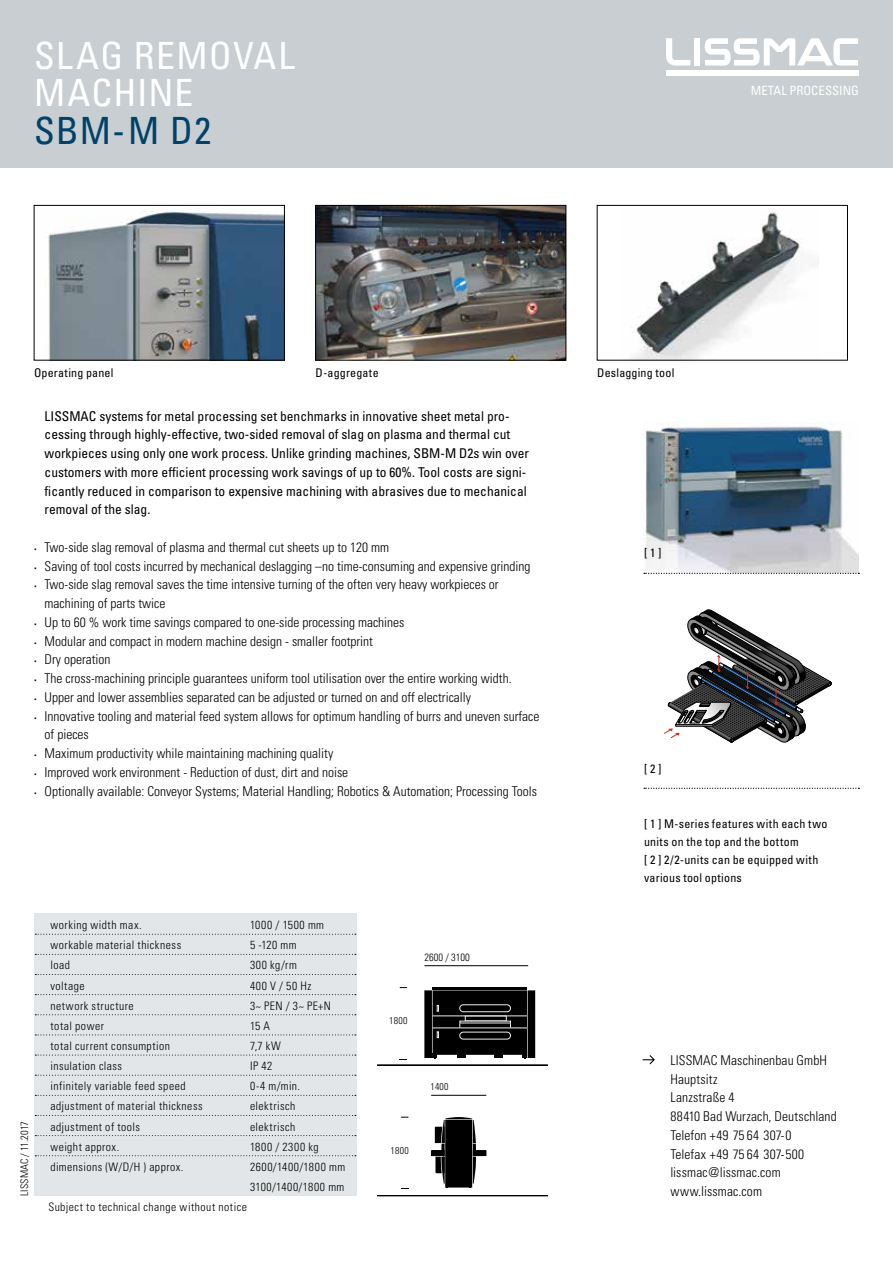
<style>
.page{position:relative;width:893px;height:1263px;background:#fff}
.page>*{position:absolute;margin:0;border:0;box-sizing:border-box;transform-origin:0 0}
.t1{font:condensed 37.5px/37.5px "Univers";letter-spacing:.035em;color:#fff}
.t2{font:condensed 37.5px "Univers";color:#00426a}
.t3{font:300 condensed 13.5px/18.8px "Univers";color:#000}
.t4{font:condensed 13.5px/18.8px "Univers";color:#000}
.t5{font:condensed 12.75px "Univers";color:#fff}
.t6{font:condensed 12px/18px "Univers";letter-spacing:.02em;color:#000}
.t7{font:300 condensed 11.7px/20.1px "Univers";letter-spacing:.04em;color:#000}
.t8{font:300 condensed 10.5px "Univers";color:#000}
.t9{font:300 condensed 9.75px "Univers";letter-spacing:.025em;color:#000}
.s1{font-weight:700;font-size:12px}
</style>
<div class="page">
<div style="left:0;top:0;width:893px;height:168px;background:#c8ced1"></div>
<img style="left:317px;top:207px;width:247px;height:151px">
<div style="left:315px;top:205px;width:251px;height:155px;border:1px solid #000"></div>
<img style="left:631px;top:212px;width:182px;height:146px">
<div style="left:597px;top:205px;width:251px;height:155px;border:1px solid #000"></div>
<img style="left:643px;top:421px;width:216px;height:152px">
<svg style="left:666px;top:38px;width:24px;height:28px"></svg>
<div style="left:694px;top:38px;width:6px;height:28px;background:#fff"></div>
<div style="left:666px;top:71px;width:192px;height:5px;background:#fff"></div>
<svg style="left:705px;top:38px;width:153px;height:28px"></svg>
<img style="left:48px;top:210px;width:235px;height:148px">
<div style="left:34px;top:205px;width:251px;height:155px;border:1px solid #000"></div>
<svg style="left:642px;top:1055px;width:13px;height:10px"></svg>
<div style="left:377px;top:1195px;width:171px;height:1px;border:1px solid #000"></div>
<div style="left:377px;top:1065px;width:171px;height:1px;border:1px solid #000"></div>
<div style="left:433px;top:990px;width:94px;height:65px;background:#000"></div>
<div style="left:465px;top:1015px;width:42px;height:6px;border:1px solid #ededed"></div>
<div style="left:459px;top:1004px;width:52px;height:8px;border:1px solid #ededed;border-radius:3px"></div>
<hr style="left:433px;top:987px;width:94px;height:3px;background:#000">
<svg style="left:433px;top:1055px;width:4px;height:3px"></svg>
<svg style="left:457px;top:1055px;width:8px;height:3px"></svg>
<svg style="left:523px;top:1055px;width:4px;height:3px"></svg>
<svg style="left:494px;top:1055px;width:8px;height:3px"></svg>
<div style="left:459px;top:1032px;width:52px;height:7px;border:1px solid #ededed;border-radius:3px"></div>
<div style="left:424px;top:990px;width:8px;height:68px;background:#000"></div>
<svg style="left:460px;top:1021px;width:51px;height:7px"></svg>
<hr style="left:460px;top:1023px;width:50px;height:1px;background:#ededed">
<hr style="left:432px;top:1015px;width:95px;height:1px;background:#ededed">
<hr style="left:432px;top:1027px;width:95px;height:1px;background:#ededed">
<svg style="left:437px;top:1005px;width:2px;height:6px"></svg>
<svg style="left:437px;top:1031px;width:2px;height:7px"></svg>
<hr style="left:424px;top:965px;width:104px;height:1px;background:#000">
<div style="left:528px;top:990px;width:7px;height:68px;background:#000"></div>
<hr style="left:431px;top:1095px;width:55px;height:1px;background:#000">
<svg style="left:431px;top:1117px;width:55px;height:71px"></svg>
<svg style="left:644px;top:573px;width:215px;height:1px"></svg>
<svg style="left:644px;top:788px;width:215px;height:1px"></svg>
<svg style="left:664px;top:609px;width:167px;height:133px"></svg>
<div style="left:34px;top:914px;width:322px;height:282px;background:#e2e6e9"></div>
<svg style="left:35px;top:1115px;width:321px;height:1px"></svg>
<svg style="left:35px;top:1095px;width:321px;height:1px"></svg>
<svg style="left:35px;top:1075px;width:321px;height:1px"></svg>
<svg style="left:35px;top:1054px;width:321px;height:1px"></svg>
<svg style="left:35px;top:1034px;width:321px;height:1px"></svg>
<svg style="left:35px;top:1014px;width:321px;height:1px"></svg>
<svg style="left:35px;top:994px;width:321px;height:1px"></svg>
<svg style="left:35px;top:974px;width:321px;height:1px"></svg>
<svg style="left:35px;top:954px;width:321px;height:1px"></svg>
<svg style="left:35px;top:1135px;width:321px;height:1px"></svg>
<svg style="left:35px;top:1155px;width:321px;height:1px"></svg>
<svg style="left:35px;top:934px;width:321px;height:1px"></svg>
<h1 class="t1" style="left:34px;top:36px;width:263px">SLAG REMOVAL<br>MACHINE</h1>
<h1 class="t2" style="left:34px;top:107px;width:179px">SBM-M D2</h1>
<p class="t5" style="left:751px;top:83px;width:110px">METAL PROCESSING</p>
<p class="t6" style="left:34px;top:364px;width:81px">Operating panel</p>
<p class="t6" style="left:597px;top:364px;width:79px">Deslagging tool</p>
<p class="t6" style="left:316px;top:364px;width:65px">D-aggregate</p>
<p class="t4" style="left:45px;top:406px;width:486px">LISSMAC systems for metal processing set benchmarks in innovative sheet metal pro&shy;cessing through highly-effective, two-sided removal of slag on plasma and thermal cut workpieces using only one work process. Unlike grinding machines, SBM-M D2s win over customers with more efficient processing work savings of up to 60%. Tool costs are signi&shy;ficantly reduced in comparison to expensive machining with abrasives due to mechanical removal of the slag.</p>
<p class="t3" style="left:34px;top:537px;width:357px"><span class="s1">·</span> Two-side slag removal of plasma and thermal cut sheets up to 120 mm</p>
<p class="t3" style="left:34px;top:556px;width:498px"><span class="s1">·</span> Saving of tool costs incurred by mechanical deslagging –no time-consuming and expensive grinding</p>
<p class="t3" style="left:34px;top:575px;width:466px"><span class="s1">·</span> Two-side slag removal saves the time intensive turning of the often very heavy workpieces or</p>
<p class="t3" style="left:45px;top:594px;width:122px">machining of parts twice</p>
<p class="t3" style="left:34px;top:612px;width:372px"><span class="s1">·</span> Up to 60 % work time savings compared to one-side processing machines</p>
<p class="t3" style="left:34px;top:631px;width:340px"><span class="s1">·</span> Modular and compact in modern machine design - smaller footprint</p>
<p class="t3" style="left:34px;top:650px;width:78px"><span class="s1">·</span> Dry operation</p>
<p class="t3" style="left:34px;top:669px;width:479px"><span class="s1">·</span> The cross-machining principle guarantees uniform tool utilisation over the entire working width.</p>
<p class="t3" style="left:34px;top:687px;width:439px"><span class="s1">·</span> Upper and lower assemblies separated can be adjusted or turned on and off electrically</p>
<p class="t3" style="left:34px;top:706px;width:507px"><span class="s1">·</span> Innovative tooling and material feed system allows for optimum handling of burrs and uneven surface</p>
<p class="t3" style="left:45px;top:725px;width:46px">of pieces</p>
<p class="t3" style="left:34px;top:744px;width:301px"><span class="s1">·</span> Maximum productivity while maintaining machining quality</p>
<p class="t3" style="left:34px;top:762px;width:316px"><span class="s1">·</span> Improved work environment - Reduction of dust, dirt and noise</p>
<p class="t3" style="left:34px;top:781px;width:504px"><span class="s1">·</span> Optionally available: Conveyor Systems; Material Handling; Robotics &amp; Automation; Processing Tools</p>
<p class="t6" style="left:644px;top:543px;width:19px">[ 1 ]</p>
<p class="t6" style="left:644px;top:759px;width:19px">[ 2 ]</p>
<p class="t8" style="left:18px;top:1196px;width:76px;rotate:-90deg">LISSMAC / 11.2017</p>
<p class="t7" style="left:50px;top:915px;width:154px">working width max.<br>workable material thickness load<br>voltage<br>network structure<br>total power<br>total current consumption insulation class<br>infinitely variable feed speed adjustment of material thickness adjustment of tools<br>weight approx.<br>dimensions (W/D/H ) approx.</p>
<p class="t7" style="left:250px;top:915px;width:97px">1000 / 1500 mm<br>5 -120 mm<br>300 kg/rm<br>400 V / 50 Hz<br>3~ PEN / 3~ PE+N<br>15 A<br>7,7 kW<br>IP 42<br>0-4 m/min. elektrisch<br>elektrisch<br>1800 / 2300 kg<br>2600/1400/1800 mm<br>3100/1400/1800 mm</p>
<p class="t9" style="left:425px;top:951px;width:46px">2600 / 3300</p>
<p class="t8" style="left:424px;top:951px;width:47px">2600 / 3100</p>
<p class="t9" style="left:389px;top:1015px;width:20px">1800</p>
<p class="t9" style="left:234px;top:1080px;width:46px">2600 / 3300</p>
<p class="t9" style="left:430px;top:1080px;width:20px">1400</p>
<p class="t9" style="left:391px;top:1145px;width:20px">1800</p>
<p class="t7" style="left:48px;top:1197px;width:200px">Subject to technical change without notice</p>
<p class="t6" style="left:644px;top:814px;width:185px">[ 1 ] M-series features with each two units on the top and the bottom<br>[ 2 ] 2/2-units can be equipped with various tool options</p>
<p class="t3" style="left:670px;top:1050px;width:168px">LISSMAC Maschinenbau GmbH<br>Hauptsitz<br>Lanzstraße 4<br>88410 Bad Wurzach, Deutschland<br>Telefon +49 75 64 307-0<br>Telefax +49 75 64 307-500 lissmac@lissmac.com www.lissmac.com</p>
</div>
